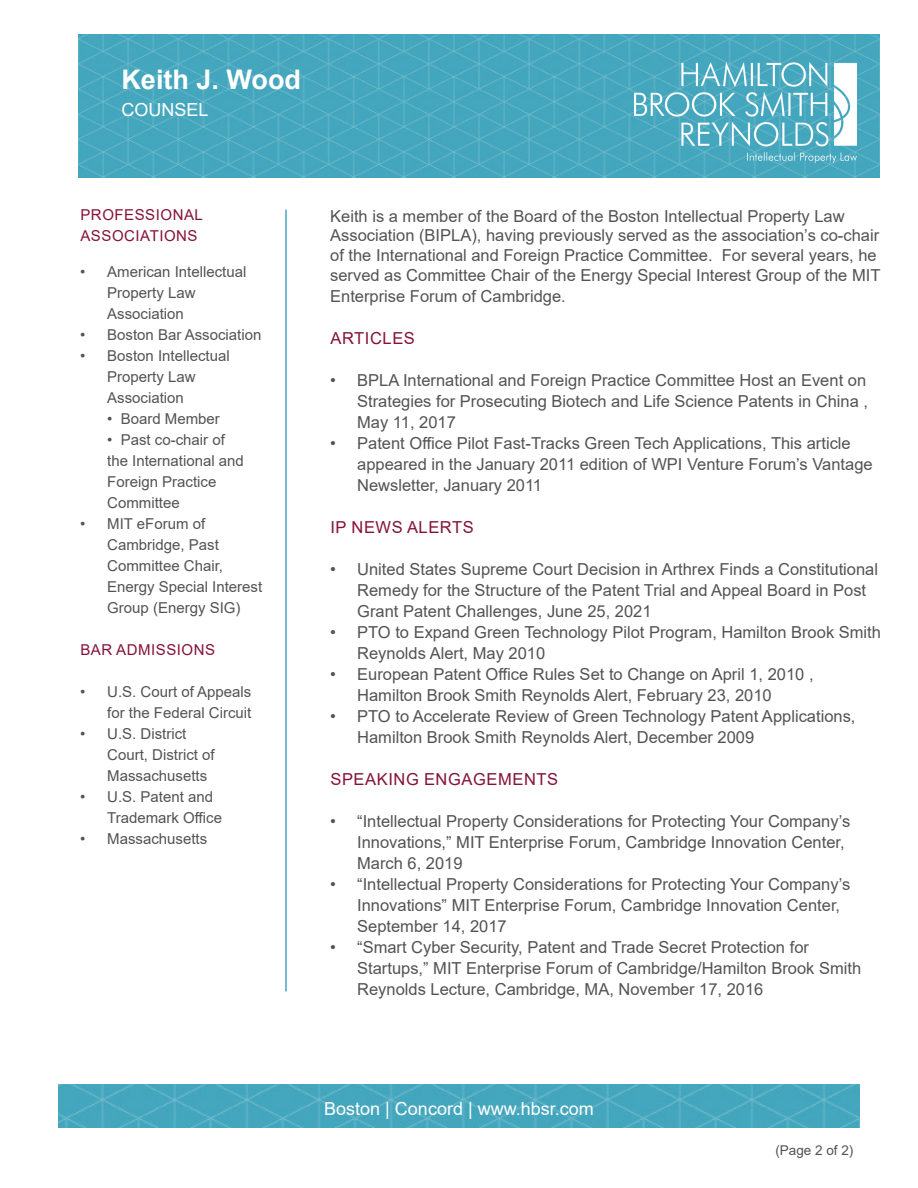
<style>
.page{position:relative;width:918px;height:1188px;background:#fff}
.page>*{position:absolute;margin:0;border:0;box-sizing:border-box;transform-origin:0 0}
.t1{font:700 27px "Arial";color:#fff}
.t2{font:18px "Arial";color:#fff}
.t3{font:16.5px/21px "Arial";color:#535353}
.t4{font:16.5px "Arial";letter-spacing:.035em;color:#851339}
.t5{font:15px/21px "Arial";color:#535353}
.t6{font:15px/21px "Arial";letter-spacing:.035em;color:#851339}
.t7{font:13.5px "Arial";color:#535353}
</style>
<div class="page">
<img style="left:78px;top:35px;width:801px;height:142px">
<img style="left:634px;top:63px;width:223px;height:99px">
<img style="left:59px;top:1084px;width:800px;height:44px">
<hr style="left:285px;top:210px;width:2px;height:781px;background:#45a7be">
<p class="t1" style="left:122px;top:60px;width:181px">Keith J. Wood</p>
<p class="t2" style="left:122px;top:97px;width:89px">COUNSEL</p>
<p class="t6" style="left:80px;top:205px;width:124px">PROFESSIONAL<br>ASSOCIATIONS</p>
<p class="t5" style="left:107px;top:262px;width:141px;text-indent:-27px">• American Intellectual<br>Property Law<br>Association</p>
<p class="t5" style="left:80px;top:325px;width:183px">• Boston Bar Association</p>
<p class="t5" style="left:107px;top:346px;width:124px;text-indent:-27px">• Boston Intellectual<br>Property Law<br>Association</p>
<p class="t5" style="left:107px;top:409px;width:114px">• Board Member</p>
<p class="t5" style="left:107px;top:430px;width:138px">• Past co-chair of the International and<br>Foreign Practice<br>Committee</p>
<p class="t5" style="left:107px;top:514px;width:157px;text-indent:-27px">• MIT eForum of<br>Cambridge, Past<br>Committee Chair,<br>Energy Special Interest<br>Group (Energy SIG)</p>
<p class="t6" style="left:80px;top:640px;width:136px">BAR ADMISSIONS</p>
<p class="t5" style="left:80px;top:682px;width:173px;text-align:right">• U.S. Court of Appeals for the Federal Circuit</p>
<p class="t5" style="left:107px;top:724px;width:109px;text-indent:-27px">• U.S. District<br>Court, District of<br>Massachusetts</p>
<p class="t5" style="left:107px;top:787px;width:116px;text-indent:-27px">• U.S. Patent and<br>Trademark Office</p>
<p class="t5" style="left:80px;top:829px;width:129px">• Massachusetts</p>
<p class="t3" style="left:330px;top:206px;width:552px;line-height:20.1px">Keith is a member of the Board of the Boston Intellectual Property Law Association (BIPLA), having previously served as the association’s co-chair of the International and Foreign Practice Committee. For several years, he served as Committee Chair of the Energy Special Interest Group of the MIT Enterprise Forum of Cambridge.</p>
<p class="t4" style="left:331px;top:327px;width:86px">ARTICLES</p>
<p class="t3" style="left:357px;top:370px;width:512px;text-align:justify;text-indent:-27px">• BPLA International and Foreign Practice Committee Host an Event on Strategies for Prosecuting Biotech and Life Science Patents in China , May 11, 2017</p>
<p class="t3" style="left:357px;top:433px;width:517px;text-indent:-27px">• Patent Office Pilot Fast-Tracks Green Tech Applications, This article appeared in the January 2011 edition of WPI Venture Forum’s Vantage<br>Newsletter, January 2011</p>
<p class="t4" style="left:331px;top:516px;width:145px">IP NEWS ALERTS</p>
<p class="t3" style="left:357px;top:559px;width:522px;text-indent:-27px">• United States Supreme Court Decision in Arthrex Finds a Constitutional<br>Remedy for the Structure of the Patent Trial and Appeal Board in Post<br>Grant Patent Challenges, June 25, 2021</p>
<p class="t3" style="left:357px;top:622px;width:525px;text-indent:-27px">• PTO to Expand Green Technology Pilot Program, Hamilton Brook Smith<br>Reynolds Alert, May 2010</p>
<p class="t3" style="left:357px;top:664px;width:458px;text-indent:-27px">• European Patent Office Rules Set to Change on April 1, 2010 ,<br>Hamilton Brook Smith Reynolds Alert, February 23, 2010</p>
<p class="t3" style="left:357px;top:706px;width:500px;text-indent:-27px">• PTO to Accelerate Review of Green Technology Patent Applications,<br>Hamilton Brook Smith Reynolds Alert, December 2009</p>
<p class="t4" style="left:331px;top:768px;width:229px">SPEAKING ENGAGEMENTS</p>
<p class="t3" style="left:357px;top:811px;width:495px;text-indent:-27px">• “Intellectual Property Considerations for Protecting Your Company’s<br>Innovations,” MIT Enterprise Forum, Cambridge Innovation Center,<br>March 6, 2019</p>
<p class="t3" style="left:357px;top:874px;width:495px;text-indent:-27px">• “Intellectual Property Considerations for Protecting Your Company’s<br>Innovations” MIT Enterprise Forum, Cambridge Innovation Center,<br>September 14, 2017</p>
<p class="t3" style="left:357px;top:937px;width:505px;text-indent:-27px">• “Smart Cyber Security, Patent and Trade Secret Protection for<br>Startups,” MIT Enterprise Forum of Cambridge/Hamilton Brook Smith<br>Reynolds Lecture, Cambridge, MA, November 17, 2016</p>
<p class="t2" style="left:324px;top:1096px;width:271px">Boston | Concord | www.hbsr.com</p>
<p class="t7" style="left:775px;top:1141px;width:80px">(Page 2 of 2)</p>
</div>
